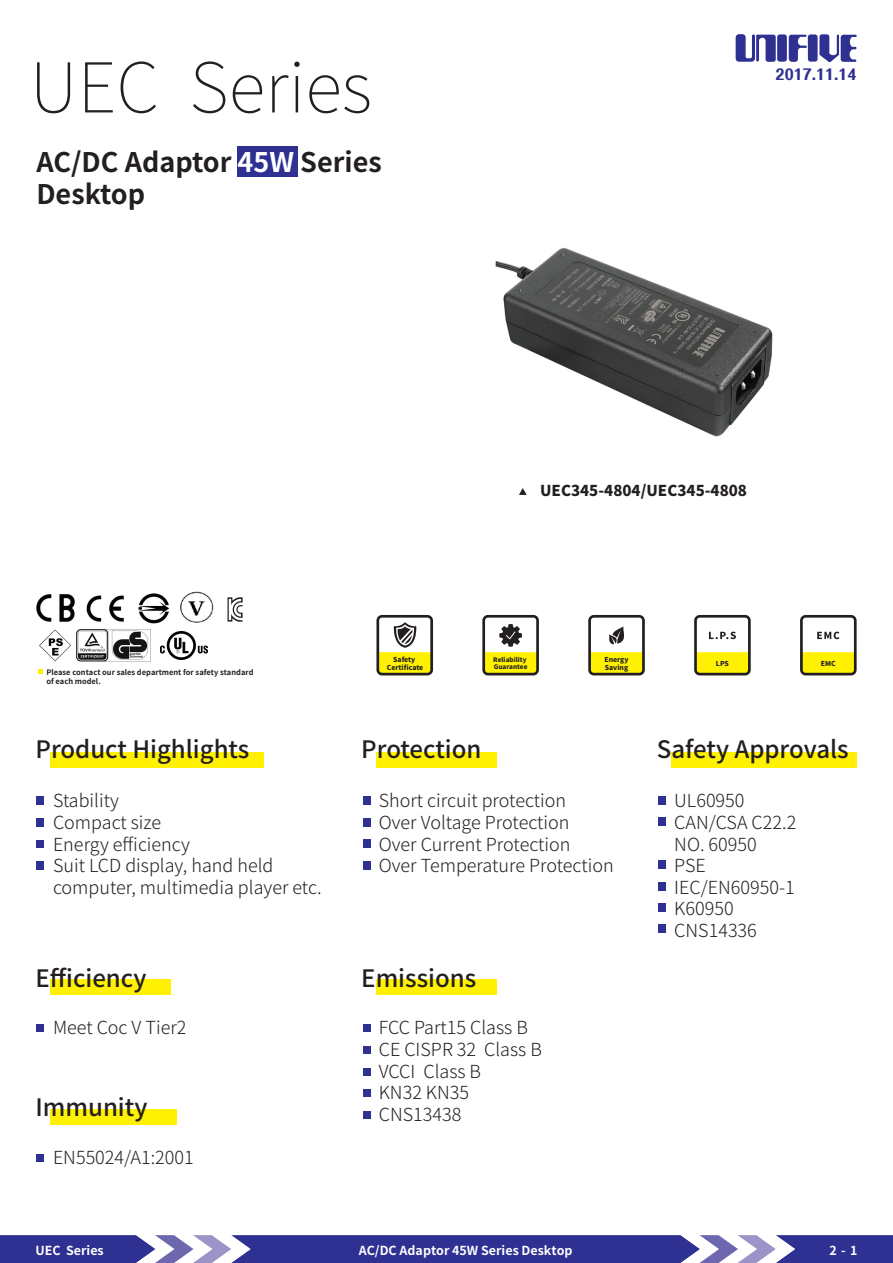
<style>
.page{position:relative;width:893px;height:1263px;background:#fff}
.page>*{position:absolute;margin:0;border:0;box-sizing:border-box;transform-origin:0 0}
.t1{font:100 69px "Noto Sans Hant";color:#231f20}
.t2{font:700 27px/32.4px "Noto Sans Hant";color:#231f20}
.t3{font:500 24px "Noto Sans Hant";color:#231f20}
.t4{font:300 18px/21.6px "Noto Sans Hant";color:#231f20}
.t5{font:800 15.9px "M Elle HK";color:#2e3092}
.t6{font:900 15px "Noto Sans Hant";color:#231f20}
.t7{font:700 12.45px "Noto Sans Hant";color:#fff}
.t8{font:700 7.5px/9px "Noto Sans Hant";color:#231f20}
.t9{font:900 6.75px/8.1px "Noto Sans Hant";color:#231f20;text-align:center}
.t10{font:900 6.3px/7.6px "Noto Sans Hant";color:#231f20}
.s1{color:#fff}
</style>
<div class="page">
<svg style="left:819px;top:34px;width:38px;height:28px"></svg>
<div style="left:808px;top:34px;width:10px;height:28px;background:#2e3092;border-radius:3px"></div>
<svg style="left:789px;top:35px;width:18px;height:27px"></svg>
<div style="left:777px;top:34px;width:10px;height:28px;background:#2e3092;border-radius:3px"></div>
<svg style="left:736px;top:34px;width:40px;height:28px"></svg>
<div style="left:50px;top:753px;width:214px;height:15px;background:#fff101"></div>
<div style="left:376px;top:753px;width:120px;height:15px;background:#fff101"></div>
<div style="left:671px;top:753px;width:186px;height:15px;background:#fff101"></div>
<div style="left:36px;top:796px;width:7px;height:8px;background:#2e3092"></div>
<div style="left:36px;top:818px;width:7px;height:8px;background:#2e3092"></div>
<div style="left:36px;top:840px;width:7px;height:8px;background:#2e3092"></div>
<div style="left:36px;top:861px;width:7px;height:8px;background:#2e3092"></div>
<div style="left:50px;top:980px;width:121px;height:15px;background:#fff101"></div>
<div style="left:36px;top:1024px;width:7px;height:8px;background:#2e3092"></div>
<div style="left:363px;top:796px;width:7px;height:8px;background:#2e3092"></div>
<div style="left:363px;top:818px;width:7px;height:8px;background:#2e3092"></div>
<div style="left:363px;top:861px;width:7px;height:8px;background:#2e3092"></div>
<div style="left:363px;top:840px;width:7px;height:8px;background:#2e3092"></div>
<div style="left:658px;top:796px;width:7px;height:8px;background:#2e3092"></div>
<div style="left:658px;top:861px;width:7px;height:8px;background:#2e3092"></div>
<div style="left:658px;top:882px;width:7px;height:8px;background:#2e3092"></div>
<div style="left:658px;top:903px;width:7px;height:8px;background:#2e3092"></div>
<div style="left:658px;top:925px;width:7px;height:8px;background:#2e3092"></div>
<div style="left:658px;top:818px;width:7px;height:8px;background:#2e3092"></div>
<div style="left:376px;top:980px;width:120px;height:15px;background:#fff101"></div>
<div style="left:363px;top:1024px;width:7px;height:8px;background:#2e3092"></div>
<div style="left:363px;top:1046px;width:7px;height:8px;background:#2e3092"></div>
<div style="left:363px;top:1067px;width:7px;height:8px;background:#2e3092"></div>
<div style="left:363px;top:1089px;width:7px;height:8px;background:#2e3092"></div>
<div style="left:363px;top:1111px;width:7px;height:8px;background:#2e3092"></div>
<div style="left:50px;top:1109px;width:126px;height:15px;background:#fff101"></div>
<div style="left:37px;top:1154px;width:7px;height:8px;background:#2e3092"></div>
<svg style="left:519px;top:488px;width:8px;height:7px"></svg>
<div style="left:237px;top:147px;width:60px;height:30px;background:#2e3092"></div>
<img style="left:495px;top:247px;width:278px;height:190px">
<svg style="left:0;top:1235px;width:893px;height:28px;background:#5152a4"></svg>
<img style="left:161px;top:631px;width:47px;height:29px">
<img style="left:227px;top:598px;width:16px;height:23px">
<img style="left:39px;top:629px;width:32px;height:33px">
<img style="left:138px;top:593px;width:32px;height:30px">
<img style="left:36px;top:594px;width:39px;height:28px">
<img style="left:86px;top:595px;width:38px;height:27px">
<svg style="left:376px;top:615px;width:57px;height:60px"></svg>
<svg style="left:482px;top:615px;width:57px;height:60px"></svg>
<svg style="left:588px;top:615px;width:57px;height:60px"></svg>
<svg style="left:694px;top:615px;width:57px;height:60px"></svg>
<svg style="left:800px;top:615px;width:57px;height:60px"></svg>
<img style="left:178px;top:591px;width:36px;height:32px">
<img style="left:77px;top:629px;width:73px;height:33px">
<svg style="left:38px;top:669px;width:5px;height:5px"></svg>
<h1 class="t1" style="left:30px;top:48px;width:344px">UEC Series</h1>
<h2 class="t2" style="left:36px;top:146px;width:347px">AC/DC Adaptor <span class="s1">45W</span> Series<br>Desktop</h2>
<p class="t5" style="left:776px;top:63px;width:83px">2017.11.14</p>
<p class="t6" style="left:540px;top:482px;width:208px">UEC345-4804/UEC345-4808</p>
<p class="t8" style="left:46px;top:668px;width:209px">Please contact our sales department for safety standard of each model.</p>
<h3 class="t3" style="left:35px;top:736px;width:215px">Product Highlights</h3>
<p class="t4" style="left:53px;top:790px;width:270px">Stability<br>Compact size<br>Energy efficiency<br>Suit LCD display, hand held computer, multimedia player etc.</p>
<p class="t9" style="left:387px;top:655px;width:38px">Safety<br>Certificate</p>
<p class="t10" style="left:493px;top:656px;width:36px">Reliability<br>Guarantee</p>
<p class="t9" style="left:604px;top:655px;width:26px;text-align:left">Energy<br>Saving</p>
<p class="t9" style="left:716px;top:659px;width:14px">LPS</p>
<p class="t9" style="left:821px;top:659px;width:16px">EMC</p>
<h3 class="t3" style="left:361px;top:736px;width:122px">Protection</h3>
<p class="t4" style="left:379px;top:790px;width:236px">Short circuit protection<br>Over Voltage Protection<br>Over Current Protection<br>Over Temperature Protection</p>
<h3 class="t3" style="left:657px;top:736px;width:193px">Safety Approvals</h3>
<p class="t4" style="left:674px;top:790px;width:124px">UL60950<br>CAN/CSA C22.2<br>NO. 60950<br>PSE<br>IEC/EN60950-1<br>K60950<br>CNS14336</p>
<h3 class="t3" style="left:35px;top:964px;width:112px">Efficiency</h3>
<p class="t4" style="left:53px;top:1017px;width:135px">Meet Coc V Tier2</p>
<h3 class="t3" style="left:361px;top:964px;width:117px">Emissions</h3>
<p class="t4" style="left:379px;top:1017px;width:165px">FCC Part15 Class B<br>CE CISPR 32 Class B<br>VCCI Class B<br>KN32 KN35</p>
<h3 class="t3" style="left:35px;top:1094px;width:113px">Immunity</h3>
<p class="t4" style="left:379px;top:1104px;width:84px">CNS13438</p>
<p class="t4" style="left:53px;top:1147px;width:142px">EN55024/A1:2001</p>
<p class="t7" style="left:35px;top:1243px;width:70px">UEC Series</p>
<p class="t7" style="left:359px;top:1243px;width:215px">AC/DC Adaptor 45W Series Desktop</p>
<p class="t7" style="left:829px;top:1243px;width:30px">2-1</p>
</div>
